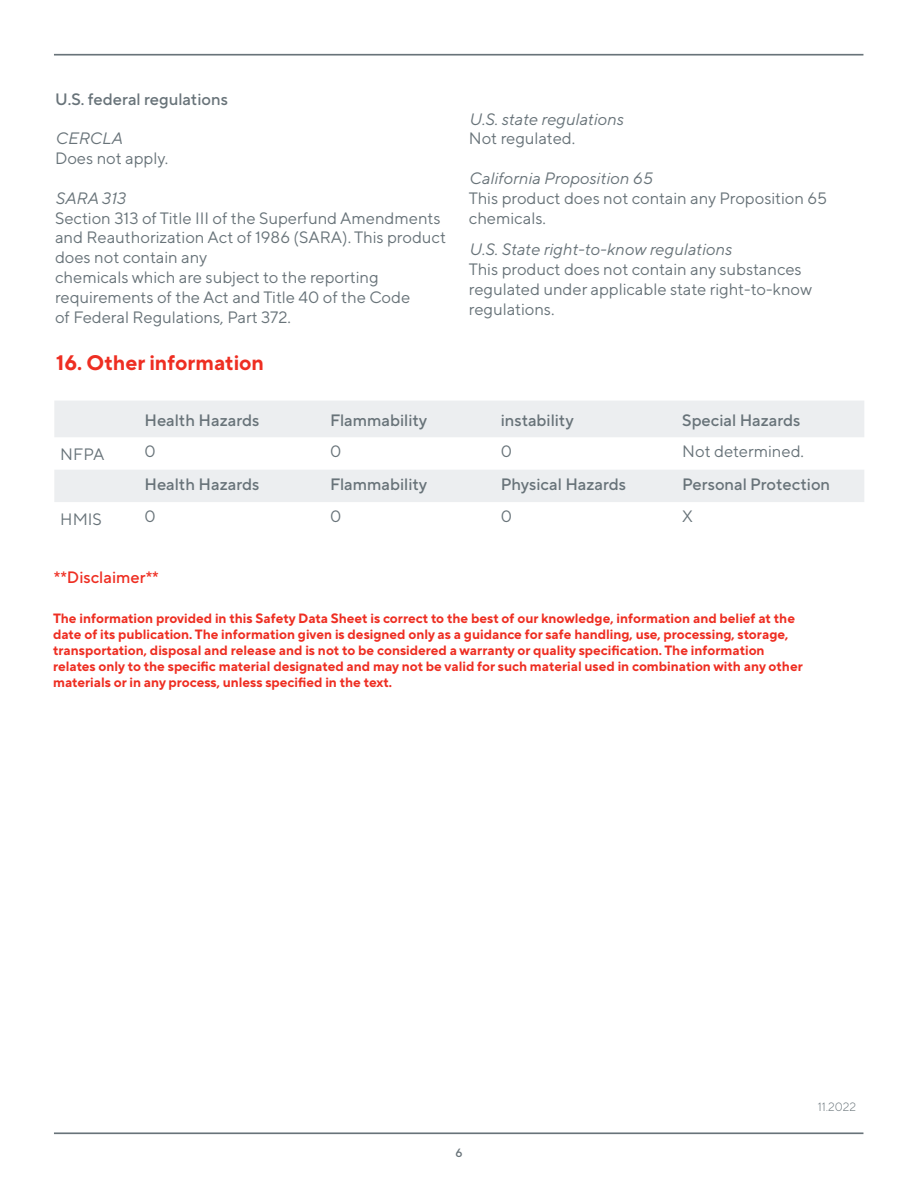
<style>
.page{position:relative;width:918px;height:1188px;background:#fff}
.page>*{position:absolute;margin:0;border:0;box-sizing:border-box;transform-origin:0 0}
.t1{font:700 21px "TT Norms Pro";color:#ee2e22}
.t2{font:16.5px/19.8px "TT Norms Pro";color:#687379}
.t3{font:500 16.5px "TT Norms Pro";color:#687379}
.t4{font:italic 16.5px "TT Norms Pro";color:#687379}
.t5{font:500 16.5px "TT Norms Pro";color:#ee2e22}
.t6{font:700 13.5px "TT Norms Pro";color:#ee2e22}
.t7{font:300 12px "TT Norms Pro";color:#687379}
.t8{font:500 12px "TT Norms Pro";color:#687379}
</style>
<div class="page">
<div style="left:54px;top:54px;width:809px;height:1px;border:1px solid #687379"></div>
<div style="left:54px;top:1133px;width:809px;height:1px;border:1px solid #687379"></div>
<svg style="left:54px;top:401px;width:810px;height:101px;fill:#eceef0"></svg>
<p class="t3" style="left:55px;top:88px;width:174px">U.S. federal regulations</p>
<p class="t4" style="left:55px;top:128px;width:69px">CERCLA</p>
<p class="t2" style="left:55px;top:148px;width:115px">Does not apply.</p>
<p class="t4" style="left:55px;top:187px;width:72px">SARA 313</p>
<p class="t2" style="left:55px;top:207px;width:392px">Section 313 of Title III of the Superfund Amendments and Reauthorization Act of 1986 (SARA). This product does not contain any</p>
<p class="t2" style="left:55px;top:267px;width:357px">chemicals which are subject to the reporting requirements of the Act and Title 40 of the Code of Federal Regulations, Part 372.</p>
<p class="t1" style="left:56px;top:349px;width:210px">16. Other information</p>
<p class="t4" style="left:469px;top:108px;width:156px">U.S. state regulations</p>
<p class="t2" style="left:469px;top:128px;width:108px">Not regulated.</p>
<p class="t4" style="left:469px;top:168px;width:185px">California Proposition 65</p>
<p class="t2" style="left:469px;top:187px;width:360px">This product does not contain any Proposition 65 chemicals.</p>
<p class="t4" style="left:469px;top:239px;width:264px">U.S. State right-to-know regulations</p>
<p class="t2" style="left:469px;top:259px;width:345px">This product does not contain any substances regulated under applicable state right-to-know regulations.</p>
<p class="t3" style="left:144px;top:409px;width:116px">Health Hazards</p>
<p class="t3" style="left:330px;top:409px;width:99px">Flammability</p>
<p class="t3" style="left:501px;top:409px;width:74px">instability</p>
<p class="t3" style="left:682px;top:409px;width:120px">Special Hazards</p>
<p class="t2" style="left:60px;top:444px;width:46px">NFPA</p>
<p class="t2" style="left:144px;top:441px;width:13px">0</p>
<p class="t2" style="left:330px;top:441px;width:13px">0</p>
<p class="t2" style="left:501px;top:441px;width:13px">0</p>
<p class="t2" style="left:682px;top:441px;width:123px">Not determined.</p>
<p class="t3" style="left:144px;top:473px;width:116px">Health Hazards</p>
<p class="t3" style="left:330px;top:473px;width:99px">Flammability</p>
<p class="t3" style="left:501px;top:473px;width:127px">Physical Hazards</p>
<p class="t3" style="left:682px;top:473px;width:149px">Personal Protection</p>
<p class="t2" style="left:60px;top:509px;width:43px">HMIS</p>
<p class="t2" style="left:144px;top:506px;width:13px">0</p>
<p class="t2" style="left:330px;top:506px;width:13px">0</p>
<p class="t2" style="left:501px;top:506px;width:13px">0</p>
<p class="t2" style="left:682px;top:506px;width:12px">X</p>
<p class="t5" style="left:54px;top:567px;width:107px">**Disclaimer**</p>
<p class="t6" style="left:53px;top:609px;width:743px">The information provided in this Safety Data Sheet is correct to the best of our knowledge, information and belief at the</p>
<p class="t6" style="left:53px;top:625px;width:737px">date of its publication. The information given is designed only as a guidance for safe handling, use, processing, storage,</p>
<p class="t6" style="left:53px;top:641px;width:713px">transportation, disposal and release and is not to be considered a warranty or quality specification. The information</p>
<p class="t6" style="left:53px;top:658px;width:751px">relates only to the specific material designated and may not be valid for such material used in combination with any other</p>
<p class="t6" style="left:53px;top:674px;width:341px">materials or in any process, unless specified in the text.</p>
<p class="t8" style="left:455px;top:1145px;width:9px">6</p>
<p class="t7" style="left:818px;top:1099px;width:40px">11.2022</p>
</div>
